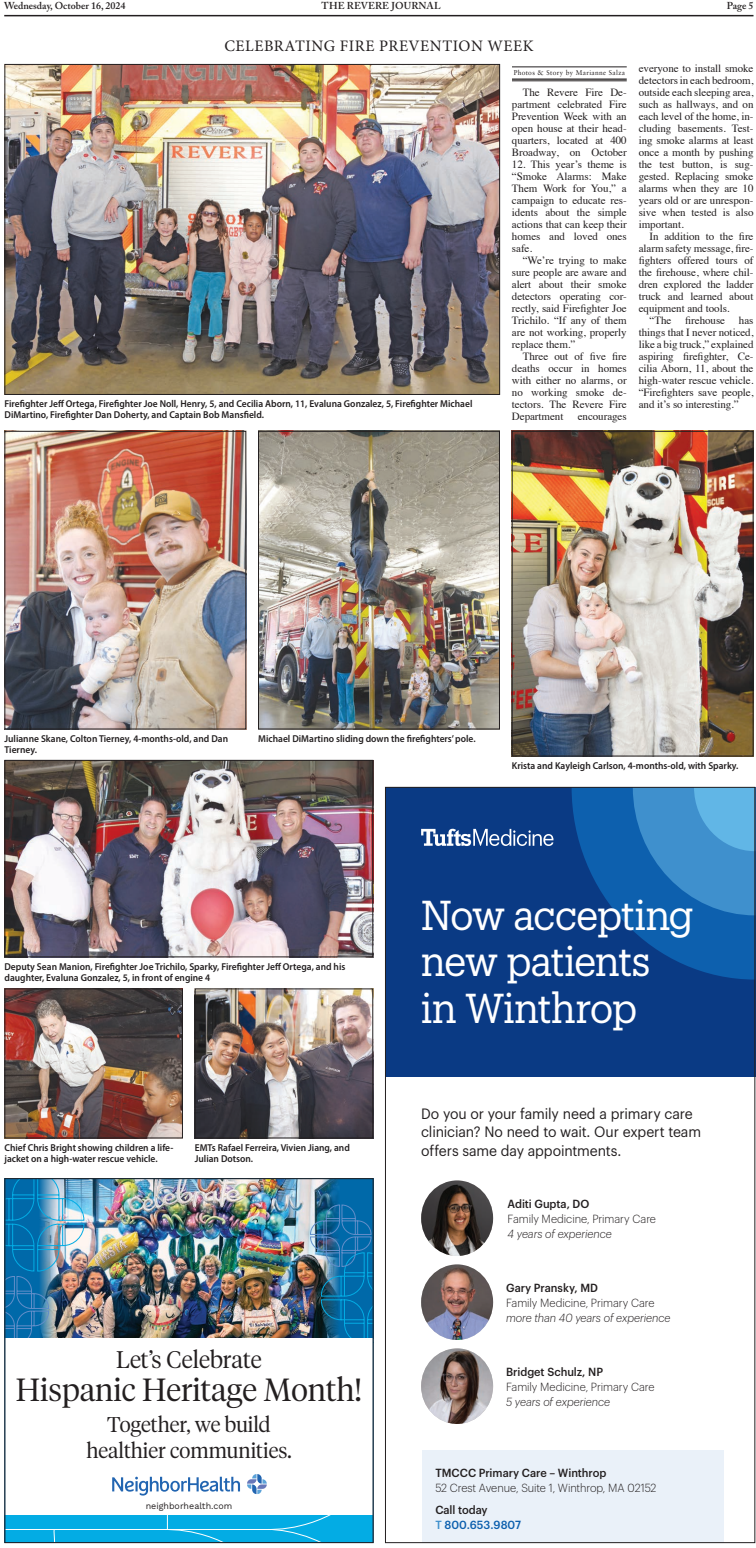
<style>
.page{position:relative;width:756px;height:1548px;background:#fff}
.page>*{position:absolute;margin:0;border:0;box-sizing:border-box;transform-origin:0 0}
.t1{font:40.9px/46.1px "Produkt";letter-spacing:-.025em;color:#fff;scale:.95 1}
.t2{font:300 31.9px "Tiempos Headline";color:#231f20}
.t3{font:300 24px "Tiempos Headline";color:#231f20}
.t4{font:300 21.3px/26.1px "Tiempos Headline";color:#231f20;text-align:center}
.Photo_Overline{font:16px "Minion Pro";letter-spacing:.035em;color:#231f20}
.t5{font:14.7px/18.4px "Graphik";letter-spacing:-.01em;color:#231f20;scale:.95 1}
.t6{font:300 11.5px/14.7px "Graphik";letter-spacing:-.005em;color:#231f20;scale:.95 1}
.t7{font:italic 300 11.5px/14.7px "Graphik";letter-spacing:-.005em;color:#231f20;scale:.95 1}
.t8{font:500 11.5px/14.7px "Graphik";letter-spacing:.005em;color:#0d60ae;scale:.95 1}
.Body_text{font:11px/12px "Times";letter-spacing:-.005em;color:#231f20;text-align:justify}
.Cutline{font:600 10px/11px "Myriad Pro";color:#231f20;scale:.95 1}
.t9{font:600 10px "Adobe Caslon Pro";color:#231f20}
.t10{font:9px "Work Sans";color:#231f20}
._1__Byline{font:7px "Sabon LT Pro";letter-spacing:.05em;color:#231f20;scale:.95 1}
.s1{font-weight:500}
.s2{font-style:italic}
.s3{font-weight:500;font-style:normal}
.s4{font-style:normal}
.s5{color:#231f20}
.s6{color:#3f90cd}
</style>
<div class="page">
<hr style="left:4px;top:15px;width:749px;height:1px;background:#231f20">
<img style="left:84px;top:1180px;width:237px;height:158px">
<svg style="left:6px;top:1474px;width:365px;height:67px"></svg>
<img style="left:6px;top:1180px;width:78px;height:158px">
<div style="left:342px;top:1178px;width:32px;height:161px;background:#0069a9"></div>
<svg style="left:321px;top:1180px;width:21px;height:25px"></svg>
<img style="left:310px;top:1205px;width:61px;height:133px">
<div style="left:4px;top:1338px;width:370px;height:10px;background:#fff"></div>
<div style="left:4px;top:1178px;width:369px;height:365px;border:1px solid #231f20"></div>
<div style="left:385px;top:787px;width:370px;height:289px;background:#0a3a84"></div>
<svg style="left:572px;top:789px;width:181px;height:191px"></svg>
<div style="left:422px;top:1451px;width:302px;height:92px;background:#eaf1f9"></div>
<svg style="left:421px;top:829px;width:132px;height:17px"></svg>
<img style="left:421px;top:1180px;width:72px;height:76px">
<img style="left:421px;top:1264px;width:72px;height:76px">
<img style="left:421px;top:1348px;width:72px;height:76px">
<hr style="left:512px;top:67px;width:115px;height:1px;background:#231f20">
<hr style="left:512px;top:79px;width:115px;height:1px;background:#231f20">
<hr style="left:512px;top:81px;width:115px;height:1px;background:#231f20">
<img style="left:6px;top:66px;width:492px;height:327px">
<div style="left:4px;top:64px;width:496px;height:331px;border:1px solid #231f20"></div>
<img style="left:6px;top:433px;width:238px;height:294px">
<div style="left:4px;top:431px;width:242px;height:298px;border:1px solid #231f20"></div>
<img style="left:260px;top:433px;width:238px;height:294px">
<div style="left:258px;top:431px;width:242px;height:298px;border:1px solid #231f20"></div>
<img style="left:514px;top:431px;width:240px;height:325px">
<div style="left:512px;top:431px;width:241px;height:325px;border:1px solid #231f20"></div>
<img style="left:6px;top:762px;width:365px;height:193px">
<div style="left:4px;top:760px;width:369px;height:197px;border:1px solid #231f20"></div>
<img style="left:6px;top:991px;width:175px;height:145px">
<div style="left:4px;top:989px;width:179px;height:149px;border:1px solid #231f20"></div>
<img style="left:197px;top:991px;width:174px;height:145px">
<div style="left:195px;top:989px;width:178px;height:149px;border:1px solid #231f20"></div>
<p class="t9" style="left:4px;top:0;width:123px">Wednesday, October 16, 2024</p>
<p class="t9" style="left:322px;top:0;width:121px">THE REVERE JOURNAL</p>
<p class="t9" style="left:727px;top:0;width:28px">Page 5</p>
<p class="Photo_Overline" style="left:224px;top:35px;width:311px">CELEBRATING FIRE PREVENTION WEEK</p>
<p class="_1__Byline" style="left:514px;top:69px;width:119px">Photos &amp; Story by Marianne Salza</p>
<p class="Body_text" style="left:512px;top:85px;width:116px;text-indent:11px">The Revere Fire De&shy;partment celebrated Fire Prevention Week with an open house at their head&shy;quarters, located at 400<br>Broadway, on October</p>
<p class="Body_text" style="left:512px;top:157px;width:116px">12. This year’s theme is “Smoke Alarms: Make Them Work for You,” a campaign to educate res&shy;idents about the simple actions that can keep their homes and loved ones safe.</p>
<p class="Body_text" style="left:512px;top:253px;width:116px;text-indent:11px">“We’re trying to make sure people are aware and alert about their smoke detectors operating cor&shy;rectly, said Firefighter Joe Trichilo. “If any of them are not working, properly replace them.”</p>
<p class="Body_text" style="left:512px;top:349px;width:116px;text-indent:11px">Three out of five fire deaths occur in homes with either no alarms, or no working smoke de&shy;tectors. The Revere Fire Department</p>
<p class="Body_text" style="left:639px;top:62px;width:116px">everyone to install smoke detectors in each bedroom, outside each sleeping area, such as hallways, and on each level of the home, in&shy;cluding basements. Test&shy;ing smoke alarms at least once a month by pushing the test button, is sug&shy;gested. Replacing smoke alarms when they are 10 years old or are unrespon&shy;sive when tested is also important.</p>
<p class="Body_text" style="left:639px;top:230px;width:116px;text-indent:11px">In addition to the fire alarm safety message, fire&shy;fighters offered tours of the firehouse, where chil&shy;dren explored the ladder truck and learned about equipment and tools.</p>
<p class="Body_text" style="left:650px;top:314px;width:23px">“The</p>
<p class="Body_text" style="left:685px;top:314px;width:41px">firehouse</p>
<p class="Body_text" style="left:639px;top:314px;width:116px;text-indent:100px">has things that I never noticed, like a big truck,” explained aspiring firefighter, Ce&shy;cilia Aborn, 11, about the high-water rescue vehicle. “Firefighters save people,</p>
<p class="Cutline" style="left:4px;top:398px;width:494px">Firefighter Jeff Ortega, Firefighter Joe Noll, Henry, 5, and Cecilia Aborn, 11, Evaluna Gonzalez, 5, Firefighter Michael</p>
<p class="Body_text" style="left:639px;top:398px;width:102px">and it’s so interesting.”</p>
<p class="Cutline" style="left:4px;top:409px;width:275px">DiMartino, Firefighter Dan Doherty, and Captain Bob Mansfield.</p>
<p class="Body_text" style="left:578px;top:409px;width:50px">encourages</p>
<p class="Cutline" style="left:4px;top:733px;width:237px">Julianne Skane, Colton Tierney, 4-months-old, and Dan</p>
<p class="Cutline" style="left:258px;top:733px;width:230px">Michael DiMartino sliding down the firefighters’ pole.</p>
<p class="Cutline" style="left:4px;top:744px;width:36px">Tierney.</p>
<p class="Cutline" style="left:512px;top:760px;width:240px">Krista and Kayleigh Carlson, 4-months-old, with Sparky.</p>
<p class="Cutline" style="left:4px;top:961px;width:360px">Deputy Sean Manion, Firefighter Joe Trichilo, Sparky, Firefighter Jeff Ortega, and his daughter, Evaluna Gonzalez, 5, in front of engine 4</p>
<p class="Cutline" style="left:4px;top:1142px;width:179px">Chief Chris Bright showing children a life&shy;jacket on a high-water rescue vehicle.</p>
<p class="Cutline" style="left:195px;top:1142px;width:165px">EMTs Rafael Ferreira, Vivien Jiang, and<br>Julian Dotson.</p>
<p class="t3" style="left:116px;top:1345px;width:147px">Let’s Celebrate</p>
<p class="t2" style="left:16px;top:1370px;width:348px">Hispanic Heritage Month!</p>
<p class="t4" style="left:86px;top:1411px;width:207px">Together, we build healthier communities.</p>
<p class="t10" style="left:146px;top:1499px;width:88px">neighborhealth.com</p>
<p class="t1" style="left:421px;top:890px;width:288px">Now accepting new patients in Winthrop</p>
<p class="t5" style="left:421px;top:1103px;width:296px">Do you or your family need a primary care clinician? No need to wait. Our expert team offers same day appointments.</p>
<p class="t6" style="left:508px;top:1196px;width:158px"><span class="s1">Aditi Gupta, DO<br></span>Family Medicine, Primary Care<br><span class="s2">4 years of experience</span></p>
<p class="t7" style="left:506px;top:1280px;width:174px"><span class="s3">Gary Pransky, MD<br></span><span class="s4">Family Medicine, Primary Care </span>more than 40 years of experience</p>
<p class="t6" style="left:506px;top:1364px;width:158px"><span class="s1">Bridget Schulz, NP<br></span>Family Medicine, Primary Care<br><span class="s2">5 years of experience</span></p>
<p class="t6" style="left:435px;top:1465px;width:234px"><span class="s1">TMCCC Primary Care – Winthrop<br></span>52 Crest Avenue, Suite 1, Winthrop, MA 02152</p>
<p class="t8" style="left:435px;top:1502px;width:92px"><span class="s5">Call today<br></span><span class="s6">T</span> 800.653.9807</p>
</div>
